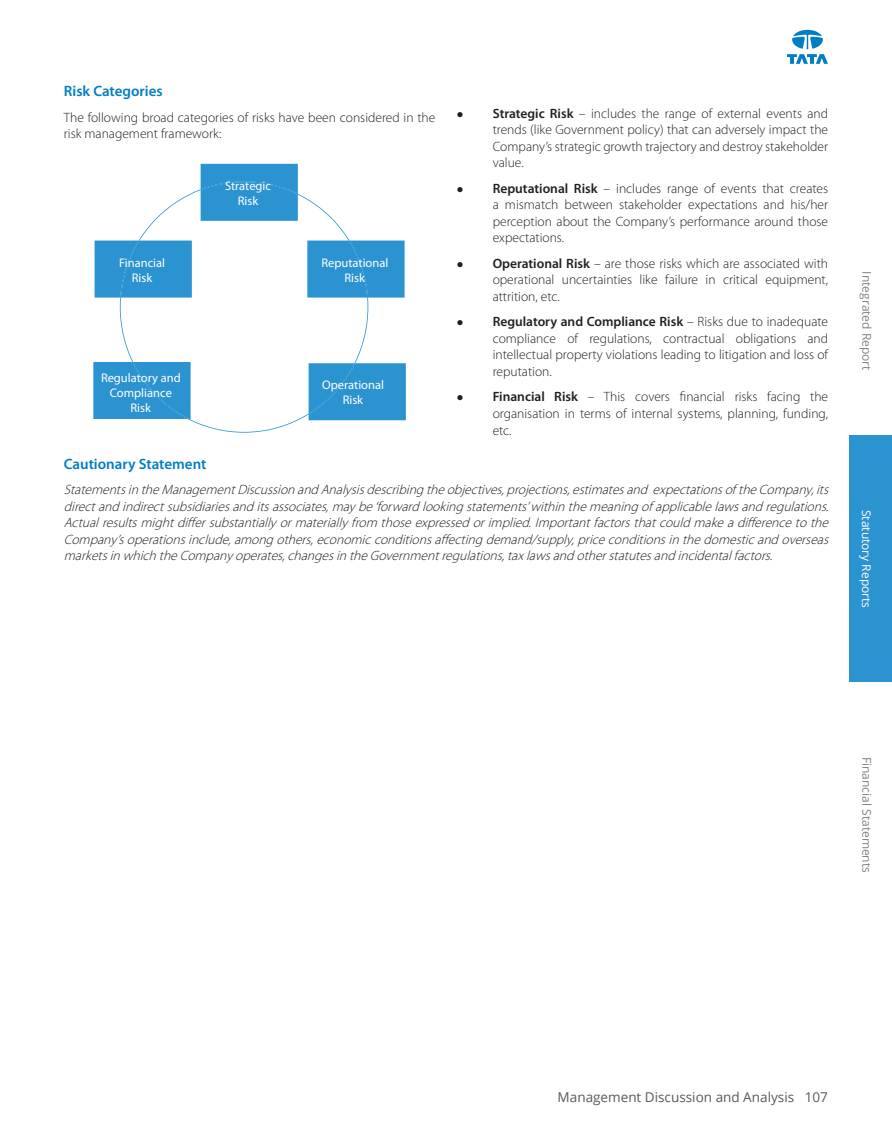
<style>
.page{position:relative;width:892px;height:1135px;background:#fff}
.page>*{position:absolute;margin:0;border:0;box-sizing:border-box;transform-origin:0 0}
.t1{font:600 15px "Myriad Pro";color:#007dc5}
.t2{font:300 13.5px/16.5px "Myriad Pro";color:#231f20;text-align:justify}
.t3{font:italic 300 13.5px/16.5px "Myriad Pro";color:#231f20;text-align:justify}
.t4{font:13.5px "Open Sans";color:#58595b}
.t5{font:12.45px/15px "Myriad Pro";color:#fff;text-align:center}
.t6{font:12px "Open Sans";color:#808285}
.t7{font:12px "Open Sans";color:#fff}
.s1{font-weight:600}
</style>
<div class="page">
<div style="left:849px;top:435px;width:42px;height:246px;background:#2c93d1"></div>
<svg style="left:787px;top:30px;width:40px;height:34px"></svg>
<svg style="left:120px;top:189px;width:248px;height:243px"></svg>
<div style="left:200px;top:164px;width:98px;height:57px;background:#2c93d1"></div>
<div style="left:307px;top:240px;width:97px;height:57px;background:#2c93d1"></div>
<div style="left:308px;top:363px;width:97px;height:57px;background:#2c93d1"></div>
<div style="left:93px;top:362px;width:97px;height:57px;background:#2c93d1"></div>
<div style="left:95px;top:240px;width:97px;height:57px;background:#2c93d1"></div>
<p class="t1" style="left:64px;top:86px;width:100px">Risk Categories</p>
<p class="t2" style="left:64px;top:110px;width:373px">The following broad categories of risks have been considered in the risk management framework:</p>
<p class="t5" style="left:225px;top:179px;width:47px">Strategic<br>Risk</p>
<p class="t5" style="left:119px;top:256px;width:48px">Financial<br>Risk</p>
<p class="t5" style="left:101px;top:371px;width:81px">Regulatory and<br>Compliance<br>Risk</p>
<p class="t5" style="left:321px;top:256px;width:68px">Reputational<br>Risk</p>
<p class="t5" style="left:322px;top:379px;width:63px">Operational<br>Risk</p>
<p class="t2" style="left:492px;top:106px;width:337px"><span class="s1">Strategic Risk</span> – includes the range of external events and trends (like Government policy) that can adversely impact the Company’s strategic growth trajectory and destroy stakeholder value.</p>
<p class="t2" style="left:492px;top:181px;width:337px"><span class="s1">Reputational Risk</span> – includes range of events that creates a mismatch between stakeholder expectations and his/her perception about the Company’s performance around those expectations.</p>
<p class="t2" style="left:492px;top:256px;width:337px"><span class="s1">Operational Risk</span> – are those risks which are associated with operational uncertainties like failure in critical equipment, attrition, etc.</p>
<p class="t2" style="left:492px;top:315px;width:337px"><span class="s1">Regulatory and Compliance Risk</span> – Risks due to inadequate compliance of regulations, contractual obligations and intellectual property violations leading to litigation and loss of reputation.</p>
<p class="t2" style="left:492px;top:390px;width:337px"><span class="s1">Financial Risk</span> – This covers financial risks facing the organisation in terms of internal systems, planning, funding, etc.</p>
<p class="t1" style="left:64px;top:457px;width:144px">Cautionary Statement</p>
<p class="t3" style="left:64px;top:482px;width:769px">Statementsin the ManagementDiscussion and Analysisdescribing the objectives,projections,estimatesand expectationsof the Company,its directand indirectsubsidiariesand itsassociates,maybe ‘forward looking statements’within the meaning of applicable lawsand regulations.<br>Actualresultsmightdiffersubstantiallyormateriallyfrom those expressed orimplied.Importantfactorsthatcould make adifference to the Company’soperationsinclude,among others,economicconditionsaffecting demand/supply,price conditionsin the domesticand overseas marketsin which the Companyoperates,changesin the Governmentregulations,taxlawsand otherstatutesand incidentalfactors.</p>
<p class="t6" style="left:875px;top:271px;width:101px;rotate:90deg">Integrated Report</p>
<p class="t7" style="left:874px;top:509px;width:100px;rotate:90deg">Statutory Reports</p>
<p class="t6" style="left:874px;top:756px;width:117px;rotate:90deg">Financial Statements</p>
<p class="t4" style="left:557px;top:1086px;width:271px">Management Discussion and Analysis 107</p>
</div>
